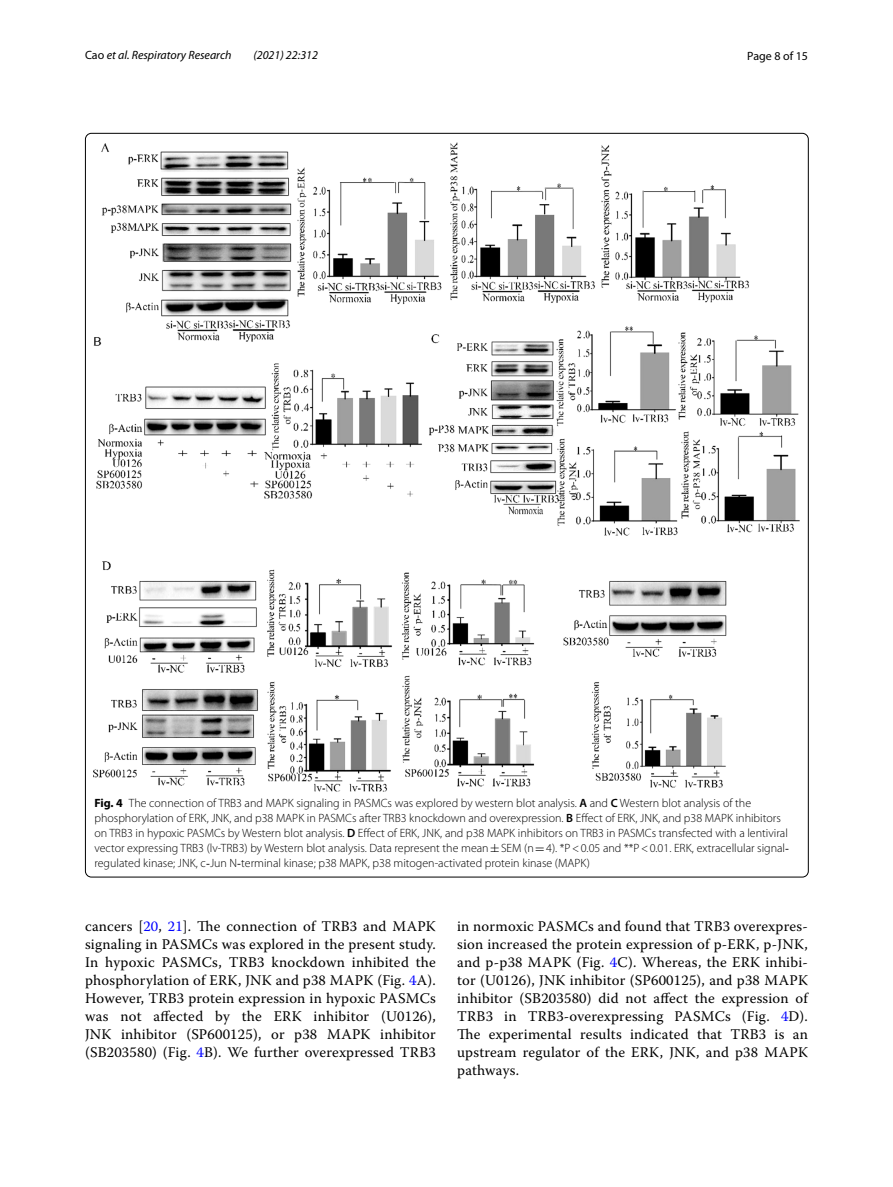
<style>
.page{position:relative;width:893px;height:1187px;background:#fff}
.page>*{position:absolute;margin:0;border:0;box-sizing:border-box;transform-origin:0 0}
.t1{font:14.7px/18px "Warnock Pro";letter-spacing:.015em;color:#000;text-align:justify}
.t2{font:300 12px/15px "Myriad Pro";color:#000}
.t3{font:italic 12px "Myriad Pro";color:#000}
.t4{font:12px "Myriad Pro";color:#000}
.s1{font-style:normal}
.s2{font-weight:700}
.s3{font-weight:600}
.s4{font-family:"MTSY";font-weight:400}
.s5{font-family:"STIX Math";font-weight:400}
.s6{color:#00f}
</style>
<div class="page">
<img style="left:94px;top:142px;width:706px;height:649px">
<p class="t3" style="left:85px;top:48px;width:148px"><span class="s1">Cao</span> et al. Respiratory Research</p>
<p class="t3" style="left:253px;top:48px;width:66px">(2021) 22:312</p>
<p class="t4" style="left:747px;top:48px;width:62px">Page 8 of 15</p>
<p class="t2" style="left:94px;top:795px;width:696px"><span class="s2">Fig. 4</span> The connection of TRB3 and MAPK signaling in PASMCs was explored by western blot analysis. <span class="s3">A</span> and <span class="s3">C</span> Western blot analysis of the phosphorylation of ERK, JNK, and p38 MAPK in PASMCs after TRB3 knockdown and overexpression. <span class="s3">B</span> Effect of ERK, JNK, and p38 MAPK inhibitors on TRB3 in hypoxic PASMCs by Western blot analysis. <span class="s3">D</span> Effect of ERK, JNK, and p38 MAPK inhibitors on TRB3 in PASMCs transfected with a lentiviral vector expressing TRB3 (lv-TRB3) by Western blot analysis. Data represent the mean<span class="s4">±</span>SEM (n<span class="s4">=</span>4). *P&lt;0.05 and **P&lt;0.01. ERK, extracellular signal<span class="s5">‐ </span>regulated kinase; JNK, c<span class="s5">‐</span>Jun N<span class="s5">‐</span>terminal kinase; p38 MAPK, p38 mitogen-activated protein kinase (MAPK)</p>
<p class="t1" style="left:85px;top:916px;width:352px">cancers [<span class="s6">20</span>, <span class="s6">21</span>]. The connection of TRB3 and MAPK signaling in PASMCs was explored in the present study.<br>In hypoxic PASMCs, TRB3 knockdown inhibited the phosphorylation of ERK, JNK and p38 MAPK (Fig. <span class="s6">4</span>A).<br>However, TRB3 protein expression in hypoxic PASMCs was not affected by the ERK inhibitor (U0126), JNK inhibitor (SP600125), or p38 MAPK inhibitor (SB203580) (Fig. <span class="s6">4</span>B). We further overexpressed TRB3</p>
<p class="t1" style="left:457px;top:916px;width:352px">in normoxic PASMCs and found that TRB3 overexpres&shy;sion increased the protein expression of p-ERK, p-JNK, and p-p38 MAPK (Fig. <span class="s6">4</span>C). Whereas, the ERK inhibi&shy;tor (U0126), JNK inhibitor (SP600125), and p38 MAPK inhibitor (SB203580) did not affect the expression of TRB3 in TRB3-overexpressing PASMCs (Fig. <span class="s6">4</span>D).<br>The experimental results indicated that TRB3 is an upstream regulator of the ERK, JNK, and p38 MAPK pathways.</p>
</div>
